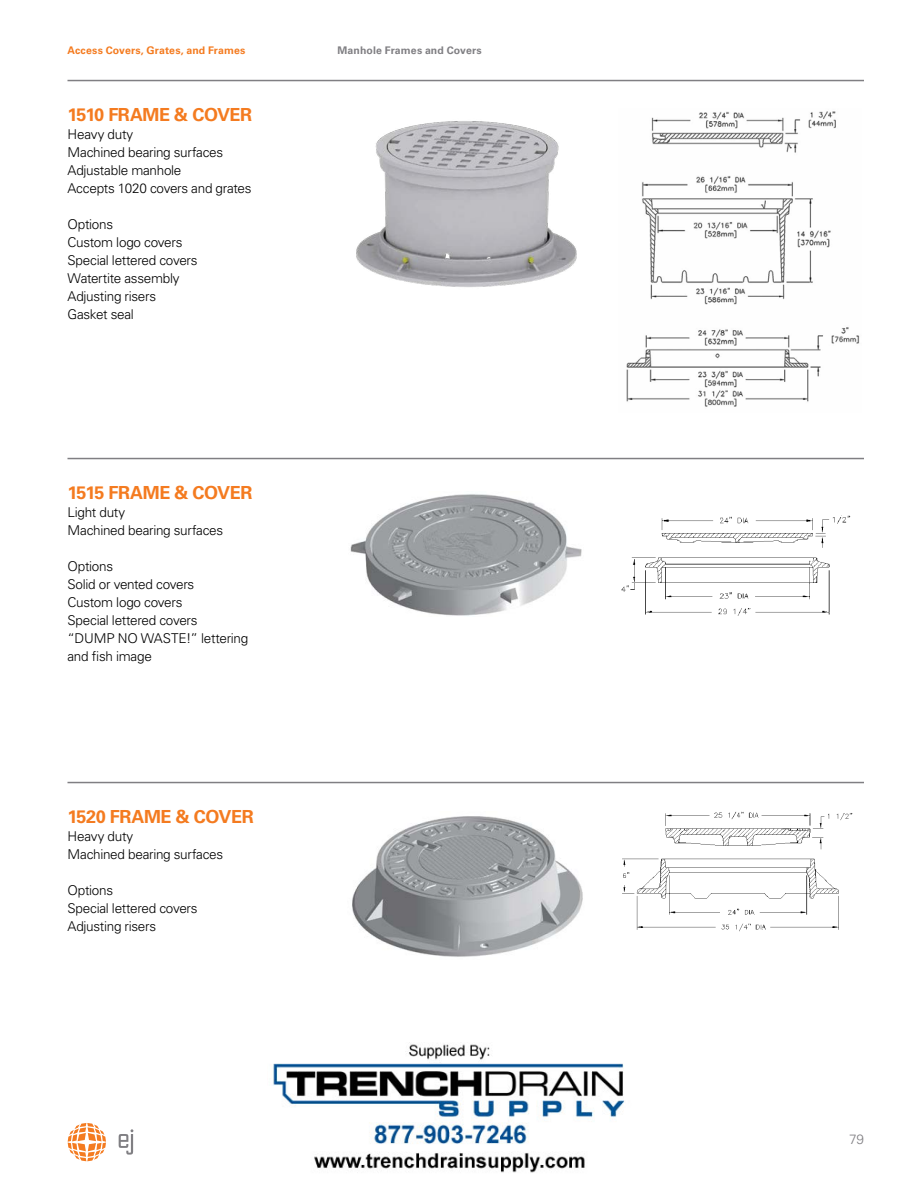
<style>
.page{position:relative;width:918px;height:1188px;background:#fff}
.page>*{position:absolute;margin:0;border:0;box-sizing:border-box;transform-origin:0 0}
.t1{font:700 18px "Univers LT Pro 65";letter-spacing:-.025em;color:#f47b20}
.t2{font:300 13.5px/18px "Univers LT Pro 45";letter-spacing:-.02em;color:#000}
.t3{font:300 13.5px "Univers LT Pro 45";color:#807f83}
.t4{font:700 10.5px "Univers LT Pro 65";letter-spacing:.015em;color:#f47b20}
.t5{font:700 10.5px "Univers LT Pro 65";letter-spacing:.015em;color:#807f83}
</style>
<div class="page">
<hr style="left:68px;top:80px;width:796px;height:1px;background:#807f83">
<hr style="left:68px;top:458px;width:796px;height:1px;background:#807f83">
<hr style="left:68px;top:782px;width:796px;height:1px;background:#807f83">
<svg style="left:119px;top:1129px;width:14px;height:26px"></svg>
<svg style="left:68px;top:1123px;width:38px;height:38px"></svg>
<img style="left:626px;top:111px;width:234px;height:296px">
<img style="left:621px;top:515px;width:230px;height:101px">
<img style="left:622px;top:811px;width:231px;height:121px">
<img style="left:352px;top:816px;width:231px;height:141px">
<img style="left:350px;top:494px;width:232px;height:122px">
<img style="left:356px;top:121px;width:221px;height:166px">
<img style="left:273px;top:1044px;width:351px;height:129px">
<p class="t4" style="left:68px;top:44px;width:179px">Access Covers, Grates, and Frames</p>
<h1 class="t1" style="left:68px;top:104px;width:186px">1510 FRAME &amp; COVER</h1>
<p class="t2" style="left:68px;top:125px;width:186px">Heavy duty<br>Machined bearing surfaces<br>Adjustable manhole<br>Accepts 1020 covers and grates</p>
<p class="t2" style="left:68px;top:215px;width:132px">Options<br>Custom logo covers<br>Special lettered covers<br>Watertite assembly<br>Adjusting risers<br>Gasket seal</p>
<h1 class="t1" style="left:68px;top:482px;width:186px">1515 FRAME &amp; COVER</h1>
<p class="t2" style="left:68px;top:503px;width:157px">Light duty<br>Machined bearing surfaces</p>
<p class="t2" style="left:68px;top:557px;width:182px">Options<br>Solid or vented covers<br>Custom logo covers<br>Special lettered covers<br>“DUMP NO WASTE!” lettering and fish image</p>
<h1 class="t1" style="left:68px;top:806px;width:188px">1520 FRAME &amp; COVER</h1>
<p class="t2" style="left:68px;top:827px;width:157px">Heavy duty<br>Machined bearing surfaces</p>
<p class="t2" style="left:68px;top:881px;width:132px">Options<br>Special lettered covers<br>Adjusting risers</p>
<p class="t5" style="left:338px;top:44px;width:146px">Manhole Frames and Covers</p>
<p class="t3" style="left:849px;top:1131px;width:16px">79</p>
</div>
